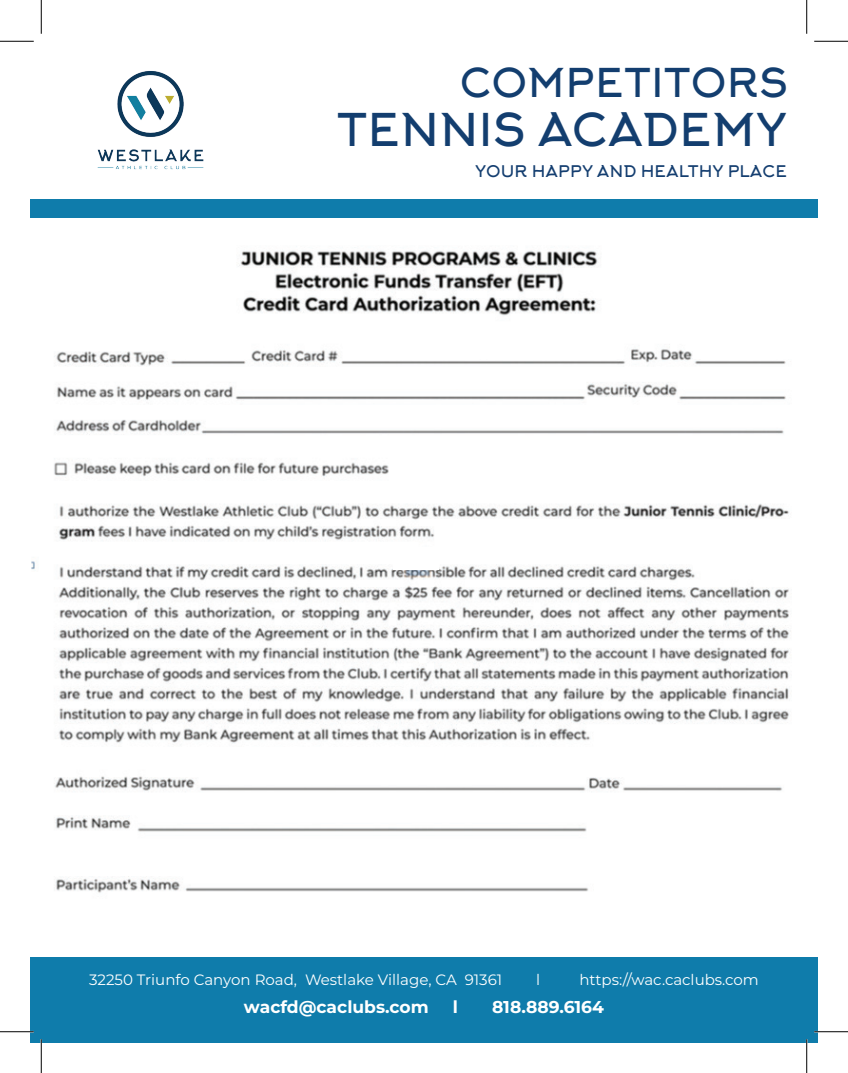
<style>
.page{position:relative;width:848px;height:1073px;background:#fff}
.page>*{position:absolute;margin:0;border:0;box-sizing:border-box;transform-origin:0 0}
.t1{font:44.12px "Arkhip";color:#133e6f}
.t2{font:38.88px "Arkhip";color:#133e6f}
.t3{font:700 17.12px "Montserrat";color:#fff}
.t4{font:15.75px "Arkhip";color:#143e70}
.t5{font:15px "Montserrat";color:#fff}
</style>
<div class="page">
<div style="left:30px;top:957px;width:788px;height:85px;background:#0f7cab"></div>
<div style="left:30px;top:199px;width:788px;height:19px;background:#0f7cab"></div>
<img style="left:97px;top:71px;width:107px;height:99px">
<img style="left:32px;top:250px;width:759px;height:643px">
<div style="left:393px;top:546px;width:46px;height:23px;background:#fff"></div>
<hr style="left:0;top:1030px;width:34px;height:2px;background:#fff">
<hr style="left:814px;top:1030px;width:34px;height:2px;background:#fff">
<hr style="left:40px;top:1039px;width:2px;height:33px;background:#fff">
<hr style="left:805px;top:1039px;width:2px;height:33px;background:#fff">
<hr style="left:0;top:41px;width:34px;height:1px;background:#000">
<hr style="left:814px;top:41px;width:34px;height:1px;background:#000">
<hr style="left:0;top:1031px;width:34px;height:1px;background:#000">
<hr style="left:814px;top:1031px;width:34px;height:1px;background:#000">
<hr style="left:41px;top:0;width:1px;height:34px;background:#000">
<hr style="left:41px;top:1039px;width:1px;height:33px;background:#000">
<hr style="left:806px;top:0;width:1px;height:34px;background:#000">
<hr style="left:806px;top:1039px;width:1px;height:33px;background:#000">
<h2 class="t2" style="left:459px;top:60px;width:330px">COMPETITORS</h2>
<h1 class="t1" style="left:336px;top:105px;width:452px">TENNIS ACADEMY</h1>
<p class="t4" style="left:475px;top:162px;width:313px">YOUR HAPPY AND HEALTHY PLACE</p>
<p class="t5" style="left:89px;top:969px;width:414px">32250 Triunfo Canyon Road, Westlake Village, CA 91361</p>
<p class="t5" style="left:536px;top:969px;width:6px">l</p>
<p class="t5" style="left:579px;top:969px;width:181px">https://wac.caclubs.com</p>
<p class="t3" style="left:244px;top:994px;width:186px">wacfd@caclubs.com</p>
<p class="t3" style="left:453px;top:994px;width:7px">l</p>
<p class="t3" style="left:492px;top:994px;width:113px">818.889.6164</p>
</div>
